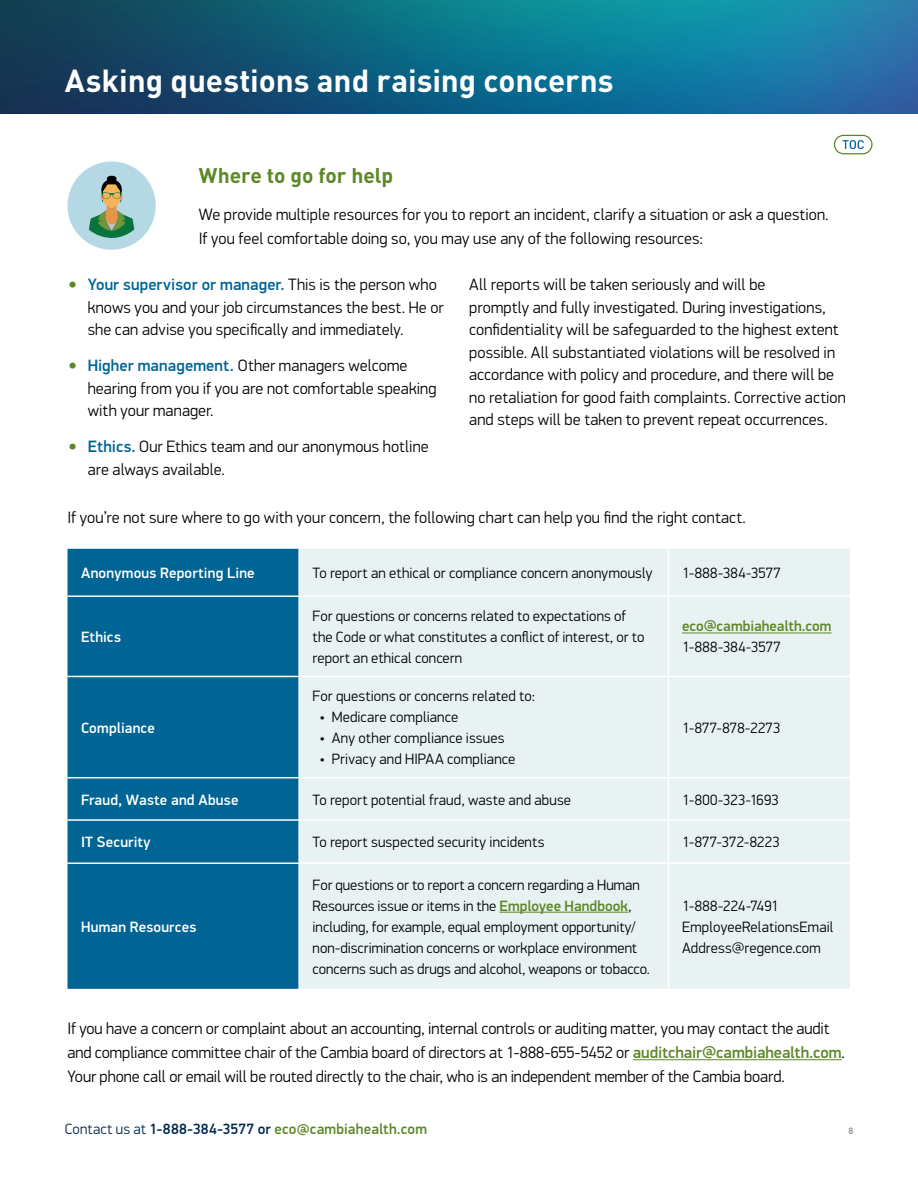
<style>
.page{position:relative;width:918px;height:1188px;background:#fff}
.page>*{position:absolute;margin:0;border:0;box-sizing:border-box;transform-origin:0 0}
.t1{font:700 31.5px "DIN Pro";letter-spacing:-.005em;color:#fff}
.t2{font:700 21px "DIN Pro";color:#5c8727}
.t3{font:300 16.5px/22.5px "PF Din Display Pro";letter-spacing:.005em;color:#000}
.t4{font:300 15px/21px "PF Din Display Pro";letter-spacing:.005em;color:#000}
.t5{font:500 15px "PF Din Display Pro";letter-spacing:.015em;color:#fff}
.t6{font:500 15px "PF Din Display Pro";letter-spacing:.01em;color:#5c8727}
.t7{font:500 9px "DIN Pro";color:#808285}
.s1{font-size:27px;color:#5c8727}
.s2{font-weight:500;color:#006594}
.s3{font-weight:500;color:#5c8727}
.s4{font-weight:300;color:#00284e}
.s5{color:#00284e}
</style>
<div class="page">
<img style="left:0;top:0;width:918px;height:113px">
<div style="left:67px;top:162px;width:89px;height:88px;background:#b4d8e4;border-radius:50%"></div>
<svg style="left:89px;top:176px;width:45px;height:62px"></svg>
<hr style="left:633px;top:1059px;width:209px;height:1px;background:#5c8727">
<div style="left:68px;top:549px;width:230px;height:440px;background:#006594"></div>
<div style="left:300px;top:549px;width:550px;height:440px;background:#e9f2f2"></div>
<hr style="left:668px;top:549px;width:1px;height:46px;background:#fff">
<hr style="left:68px;top:595px;width:231px;height:2px;background:#fff">
<hr style="left:299px;top:595px;width:370px;height:2px;background:#fff">
<hr style="left:669px;top:595px;width:181px;height:2px;background:#fff">
<hr style="left:668px;top:597px;width:1px;height:79px;background:#fff">
<hr style="left:68px;top:676px;width:231px;height:1px;background:#fff">
<hr style="left:299px;top:676px;width:370px;height:1px;background:#fff">
<hr style="left:669px;top:676px;width:181px;height:1px;background:#fff">
<hr style="left:668px;top:677px;width:1px;height:100px;background:#fff">
<hr style="left:68px;top:777px;width:231px;height:1px;background:#fff">
<hr style="left:299px;top:777px;width:370px;height:1px;background:#fff">
<hr style="left:669px;top:777px;width:181px;height:1px;background:#fff">
<hr style="left:668px;top:778px;width:1px;height:41px;background:#fff">
<hr style="left:68px;top:819px;width:231px;height:2px;background:#fff">
<hr style="left:299px;top:819px;width:370px;height:2px;background:#fff">
<hr style="left:669px;top:819px;width:181px;height:2px;background:#fff">
<hr style="left:668px;top:821px;width:1px;height:41px;background:#fff">
<hr style="left:668px;top:864px;width:1px;height:125px;background:#fff">
<hr style="left:68px;top:862px;width:231px;height:2px;background:#fff">
<hr style="left:299px;top:862px;width:370px;height:2px;background:#fff">
<hr style="left:669px;top:862px;width:181px;height:2px;background:#fff">
<hr style="left:682px;top:633px;width:150px;height:1px;background:#5c8727">
<hr style="left:499px;top:912px;width:129px;height:1px;background:#5c8727">
<svg style="left:842px;top:140px;width:22px;height:9px"></svg>
<div style="left:834px;top:135px;width:39px;height:19px;border:1px solid #5c8727;border-radius:9px"></div>
<h1 class="t1" style="left:65px;top:54px;width:550px">Asking questions and raising concerns</h1>
<p class="t2" style="left:199px;top:158px;width:196px">Where to go for help</p>
<p class="t3" style="left:199px;top:203px;width:631px;line-height:24px">We provide multiple resources for you to report an incident, clarify a situation or ask a question.<br>If you feel comfortable doing so, you may use any of the following resources:</p>
<p class="t3" style="left:88px;top:274px;width:357px;text-indent:-20px"><span class="s1">•</span> <span class="s2">Your supervisor or manager.</span> This is the person who knows you and your job circumstances the best. He or she can advise you specifically and immediately.</p>
<p class="t3" style="left:88px;top:355px;width:350px;text-indent:-20px"><span class="s1">•</span> <span class="s2">Higher management.</span> Other managers welcome hearing from you if you are not comfortable speaking with your manager.</p>
<p class="t3" style="left:88px;top:436px;width:342px;text-indent:-20px"><span class="s1">•</span> <span class="s2">Ethics.</span> Our Ethics team and our anonymous hotline are always available.</p>
<p class="t3" style="left:469px;top:274px;width:378px">All reports will be taken seriously and will be<br>promptly and fully investigated. During investigations, confidentiality will be safeguarded to the highest extent possible. All substantiated violations will be resolved in accordance with policy and procedure, and there will be no retaliation for good faith complaints. Corrective action and steps will be taken to prevent repeat occurrences.</p>
<p class="t3" style="left:68px;top:506px;width:680px">If you’re not sure where to go with your concern, the following chart can help you find the right contact.</p>
<p class="t5" style="left:81px;top:564px;width:175px">Anonymous Reporting Line</p>
<p class="t4" style="left:313px;top:563px;width:341px">To report an ethical or compliance concern anonymously</p>
<p class="t4" style="left:682px;top:563px;width:100px">1-888-384-3577</p>
<p class="t5" style="left:81px;top:628px;width:41px">Ethics</p>
<p class="t5" style="left:81px;top:719px;width:75px">Compliance</p>
<p class="t4" style="left:313px;top:606px;width:333px">For questions or concerns related to expectations of the Code or what constitutes a conflict of interest, or to report an ethical concern</p>
<p class="t6" style="left:682px;top:617px;width:151px">eco@cambiahealth.com</p>
<p class="t4" style="left:682px;top:637px;width:100px">1-888-384-3577</p>
<p class="t4" style="left:313px;top:686px;width:224px">For questions or concerns related to:</p>
<p class="t4" style="left:319px;top:707px;width:140px">• Medicare compliance</p>
<p class="t4" style="left:319px;top:728px;width:187px">• Any other compliance issues</p>
<p class="t4" style="left:319px;top:749px;width:198px">• Privacy and HIPAA compliance</p>
<p class="t4" style="left:682px;top:717px;width:100px">1-877-878-2273</p>
<p class="t5" style="left:81px;top:790px;width:159px">Fraud, Waste and Abuse</p>
<p class="t4" style="left:313px;top:789px;width:260px">To report potential fraud, waste and abuse</p>
<p class="t4" style="left:682px;top:789px;width:98px">1-800-323-1693</p>
<p class="t5" style="left:81px;top:833px;width:71px">IT Security</p>
<p class="t4" style="left:313px;top:832px;width:233px">To report suspected security incidents</p>
<p class="t4" style="left:682px;top:832px;width:99px">1-877-372-8223</p>
<p class="t5" style="left:81px;top:918px;width:117px">Human Resources</p>
<p class="t4" style="left:313px;top:874px;width:339px">For questions or to report a concern regarding a Human Resources issue or items in the <span class="s3">Employee Handbook</span>, including, for example, equal employment opportunity/ non-discrimination concerns or workplace environment concerns such as drugs and alcohol, weapons or tobacco.</p>
<p class="t4" style="left:682px;top:895px;width:153px">1-888-224-7491<br>EmployeeRelationsEmail<br>Address@regence.com</p>
<p class="t3" style="left:68px;top:1017px;width:779px;line-height:24px">If you have a concern or complaint about an accounting, internal controls or auditing matter, you may contact the audit and compliance committee chair of the Cambia board of directors at 1-888-655-5452 or <span class="s3">auditchair@cambiahealth.com</span>.<br>Your phone call or email will be routed directly to the chair, who is an independent member of the Cambia board.</p>
<p class="t6" style="left:65px;top:1120px;width:364px"><span class="s4">Contact us at</span> <span class="s5">1-888-384-3577 or</span> eco@cambiahealth.com</p>
<p class="t7" style="left:848px;top:1123px;width:6px">8</p>
</div>
